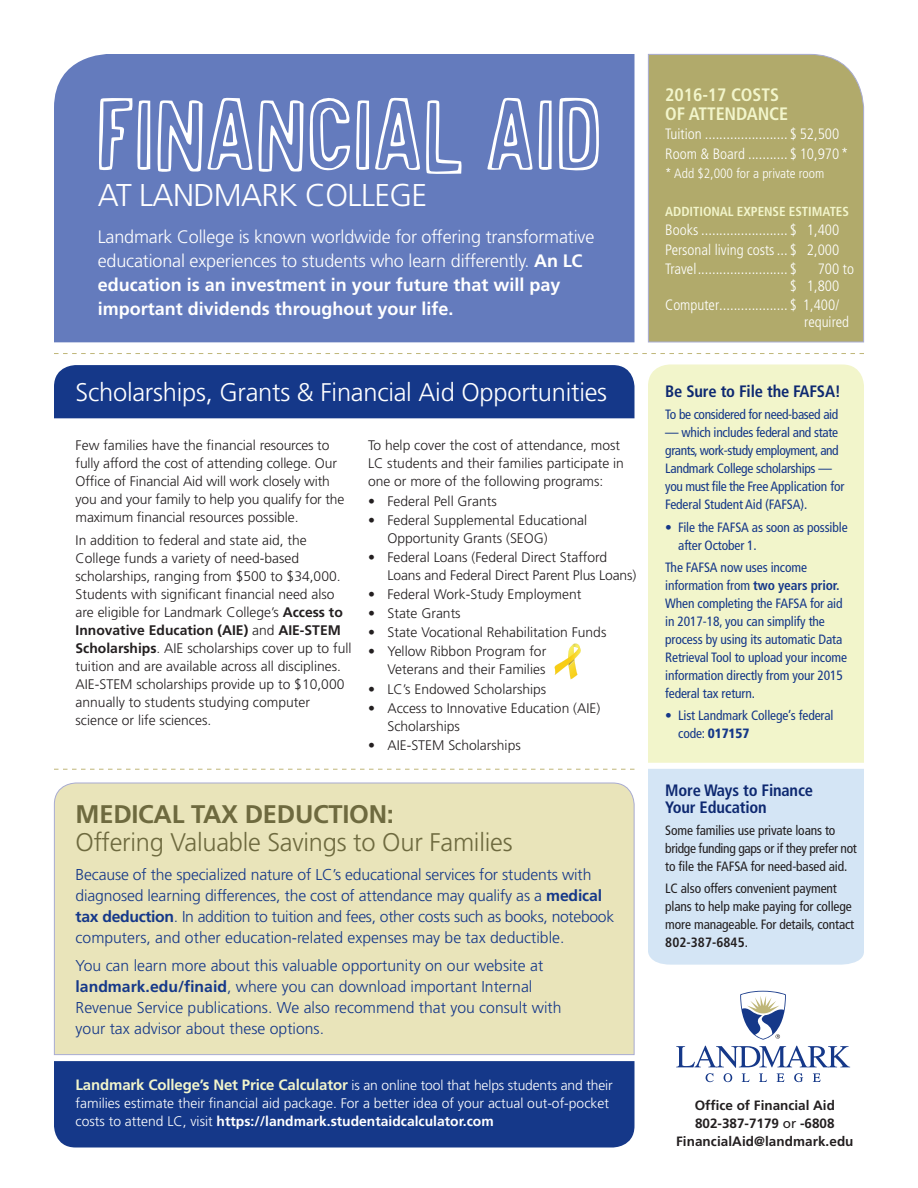
<style>
.page{position:relative;width:918px;height:1188px;background:#fff}
.page>*{position:absolute;margin:0;border:0;box-sizing:border-box;transform-origin:0 0}
.t1{font:123.45px "Sandman Line";letter-spacing:.03em;color:#fff}
.t2{font:300 31.5px "Frutiger";letter-spacing:-.02em;color:#fff}
.t3{font:300 25.5px "Frutiger";letter-spacing:-.01em;color:#fff}
.t4{font:300 25.5px "Frutiger";letter-spacing:-.01em;color:#6e6a3f}
.t5{font:700 25.5px "Frutiger";letter-spacing:-.01em;color:#6e6a3f}
.t6{font:300 18px/24px "Frutiger";letter-spacing:-.01em;color:#fff}
.t7{font:700 condensed 18px/18.8px "Frutiger";letter-spacing:-.005em;color:#f2f5cb}
.t8{font:700 condensed 16.5px/16.5px "Frutiger";letter-spacing:-.01em;color:#0e2971}
.t9{font:300 15.75px/21px "Frutiger";color:#153889}
.t10{font:300 condensed 15px/19.5px "Frutiger";color:#fff}
.t11{font:300 13.8px/18px "Frutiger";color:#231f20}
.t12{font:300 13.8px/18px "Frutiger";color:#fff}
.t13{font:condensed 13.5px/18px "Frutiger";letter-spacing:-.01em;color:#153889}
.t14{font:condensed 13.5px/18px "Frutiger";letter-spacing:-.01em;color:#231f20}
.t15{font:700 13.5px/18px "Frutiger";color:#231f20;text-align:center}
.t16{font:300 condensed 13.5px "Frutiger";color:#fff}
.t17{font:700 condensed 13.2px "Frutiger";letter-spacing:-.005em;color:#f2f5cb}
.s1{font-weight:700}
.s2{font-weight:700;font-size:15px;color:#f2f5cb}
.s3{font-weight:900}
.s4{font-weight:400}
</style>
<div class="page">
<div style="left:54px;top:1061px;width:580px;height:87px;background:#153889"></div>
<div style="left:54px;top:782px;width:581px;height:273px;background:#e9e4ba"></div>
<div style="left:54px;top:54px;width:580px;height:288px;background:#647bbd"></div>
<div style="left:648px;top:364px;width:216px;height:399px;background:#f2f5cb"></div>
<div style="left:648px;top:769px;width:216px;height:196px;background:#d4e5f5"></div>
<div style="left:648px;top:54px;width:216px;height:289px;background:#b1aa6b"></div>
<svg style="left:54px;top:353px;width:810px;height:1px"></svg>
<svg style="left:54px;top:769px;width:580px;height:1px"></svg>
<div style="left:54px;top:365px;width:580px;height:53px;background:#153889"></div>
<svg style="left:676px;top:990px;width:174px;height:92px"></svg>
<svg style="left:554px;top:644px;width:27px;height:35px"></svg>
<h1 class="t1" style="left:98px;top:97px;width:504px">FINANCIAL AID</h1>
<h2 class="t2" style="left:98px;top:178px;width:331px">AT LANDMARK COLLEGE</h2>
<h3 class="t6" style="left:98px;top:225px;width:498px">Landmark College is known worldwide for offering transformative educational experiences to students who learn differently. <span class="s1">An LC education is an investment in your future that will pay important dividends throughout your life.</span></h3>
<h3 class="t3" style="left:76px;top:378px;width:533px">Scholarships, Grants &amp; Financial Aid Opportunities</h3>
<p class="t11" style="left:76px;top:436px;width:270px">Few families have the financial resources to fully afford the cost of attending college. Our Office of Financial Aid will work closely with you and your family to help you qualify for the maximum financial resources possible.</p>
<p class="t11" style="left:76px;top:531px;width:277px">In addition to federal and state aid, the College funds a variety of need-based scholarships, ranging from $500 to $34,000.<br>Students with significant financial need also are eligible for Landmark College’s <span class="s1">Access to Innovative Education (AIE)</span> and <span class="s1">AIE-STEM Scholarships</span>. AIE scholarships cover up to full tuition and are available across all disciplines.<br>AIE-STEM scholarships provide up to $10,000 annually to students studying computer science or life sciences.</p>
<p class="t11" style="left:368px;top:436px;width:257px">To help cover the cost of attendance, most<br>LC students and their families participate in one or more of the following programs:</p>
<p class="t11" style="left:368px;top:492px;width:130px">• Federal Pell Grants</p>
<p class="t11" style="left:387px;top:511px;width:201px;text-indent:-19px">• Federal Supplemental Educational<br>Opportunity Grants (SEOG)</p>
<p class="t11" style="left:387px;top:548px;width:250px;text-indent:-19px">• Federal Loans (Federal Direct Stafford<br>Loans and Federal Direct Parent Plus Loans)</p>
<p class="t11" style="left:368px;top:585px;width:215px">• Federal Work-Study Employment</p>
<p class="t11" style="left:368px;top:605px;width:94px">• State Grants</p>
<p class="t11" style="left:368px;top:624px;width:240px">• State Vocational Rehabilitation Funds</p>
<p class="t11" style="left:368px;top:643px;width:180px;text-align:right">• Yellow Ribbon Program for<br>Veterans and their Families</p>
<p class="t11" style="left:368px;top:680px;width:180px">• LC’s Endowed Scholarships</p>
<p class="t11" style="left:387px;top:699px;width:214px;text-indent:-19px">• Access to Innovative Education (AIE)<br>Scholarships</p>
<p class="t11" style="left:368px;top:736px;width:154px">• AIE-STEM Scholarships</p>
<h3 class="t5" style="left:76px;top:799px;width:320px">MEDICAL TAX DEDUCTION:</h3>
<h3 class="t4" style="left:76px;top:828px;width:439px">Offering Valuable Savings to Our Families</h3>
<p class="t9" style="left:76px;top:864px;width:540px">Because of the specialized nature of LC’s educational services for students with diagnosed learning differences, the cost of attendance may qualify as a <span class="s1">medical tax deduction</span>. In addition to tuition and fees, other costs such as books, notebook computers, and other education-related expenses may be tax deductible.</p>
<p class="t9" style="left:76px;top:955px;width:487px">You can learn more about this valuable opportunity on our website at <span class="s1">landmark.edu/finaid</span>, where you can download important Internal Revenue Service publications. We also recommend that you consult with your tax advisor about these options.</p>
<p class="t12" style="left:76px;top:1076px;width:539px"><span class="s2">Landmark College’s Net Price Calculator</span> is an online tool that helps students and their families estimate their financial aid package. For a better idea of your actual out-of-pocket costs to attend LC, visit <span class="s1">https://landmark.studentaidcalculator.com</span></p>
<h3 class="t7" style="left:665px;top:85px;width:124px">2016-17 COSTS<br>OF ATTENDANCE</h3>
<p class="t10" style="left:665px;top:125px;width:184px">Tuition ....................... $ 52,500<br>Room &amp; Board ........... $ 10,970*</p>
<p class="t16" style="left:665px;top:166px;width:161px">* Add $2,000 for a private room</p>
<p class="t17" style="left:665px;top:203px;width:185px">ADDITIONAL EXPENSE ESTIMATES</p>
<p class="t10" style="left:665px;top:221px;width:175px;text-align:justify">Books ........................ $ 1,400<br>Personal living costs ... $ 2,000<br>Travel......................... $</p>
<p class="t10" style="left:790px;top:261px;width:66px;line-height:16.5px;text-indent:28px">700 to $ 1,800</p>
<p class="t10" style="left:804px;top:297px;width:47px;line-height:16.5px;text-indent:-139px">Computer................... $ 1,400/ required</p>
<p class="t8" style="left:665px;top:383px;width:177px">Be Sure to File the FAFSA!</p>
<p class="t13" style="left:665px;top:406px;width:175px">To be considered for need-based aid</p>
<p class="t13" style="left:665px;top:424px;width:181px">— which includes federal and state grants, work-study employment, and Landmark College scholarships — you must file the Free Application for Federal Student Aid (FAFSA).</p>
<p class="t13" style="left:678px;top:518px;width:171px;text-indent:-13px">• File the FAFSA as soon as possible after October 1.</p>
<p class="t13" style="left:665px;top:558px;width:183px">The FAFSA now uses income information from <span class="s1">two years prior.<br></span>When completing the FAFSA for aid in 2017-18, you can simplify the process by using its automatic Data<br>Retrieval Tool to upload your income information directly from your 2015 federal tax return.</p>
<p class="t13" style="left:678px;top:707px;width:157px;text-indent:-13px">• List Landmark College’s federal code: <span class="s3">017157</span></p>
<p class="t8" style="left:665px;top:782px;width:149px">More Ways to Finance<br>Your Education</p>
<p class="t14" style="left:665px;top:821px;width:193px">Some families use private loans to bridge funding gaps or if they prefer not to file the FAFSA for need-based aid.</p>
<p class="t14" style="left:665px;top:880px;width:191px">LC also offers convenient payment plans to help make paying for college more manageable. For details, contact<br><span class="s1">802-387-6845</span>.</p>
<p class="t15" style="left:676px;top:1097px;width:179px">Office of Financial Aid<br>802-387-7179 <span class="s4">or</span> -6808<br>FinancialAid@landmark.edu</p>
</div>
